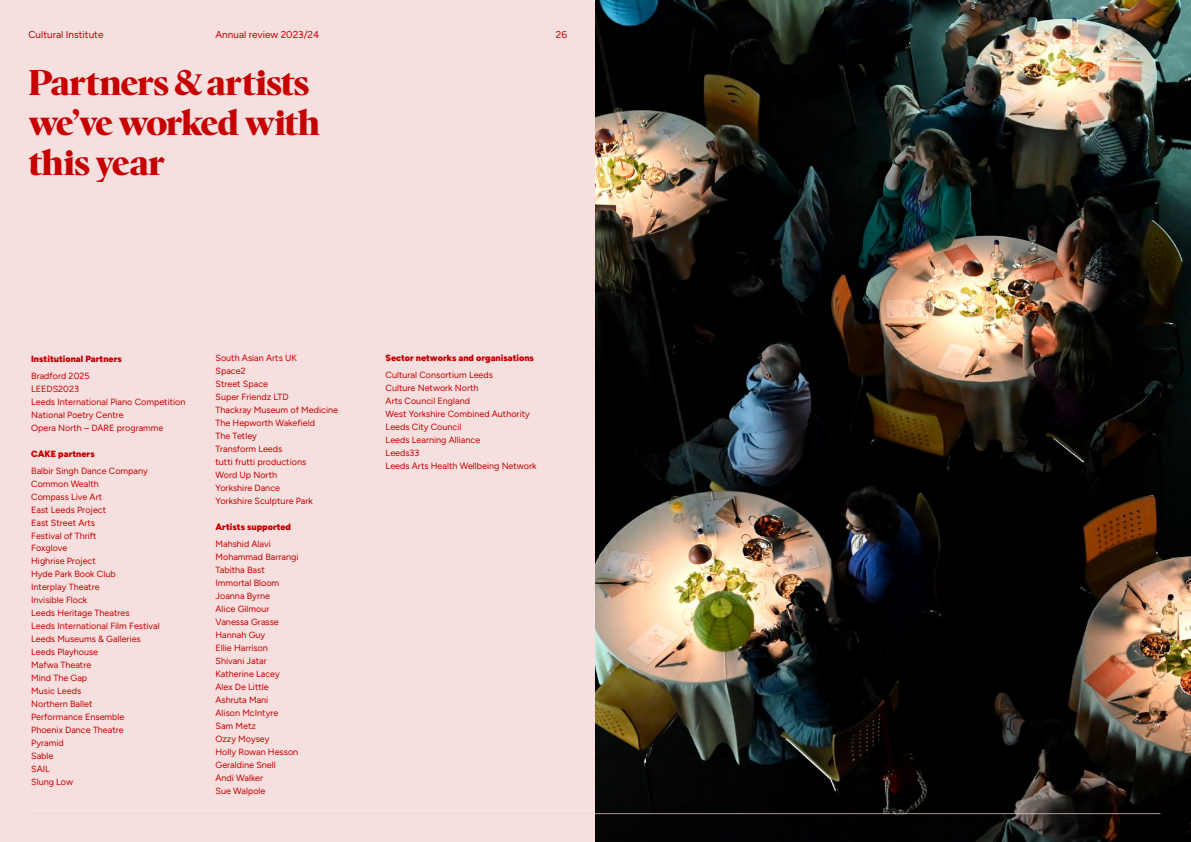
<style>
.page{position:relative;width:1191px;height:842px;background:#fff}
.page>*{position:absolute;margin:0;border:0;box-sizing:border-box;transform-origin:0 0}
.t1{font:800 37px/40px "Nicholas";letter-spacing:-.005em;color:#c70000}
.t2{font:300 10px "Figtree";color:#c70000}
.t3{font:300 9px/13px "Figtree";color:#c70000}
</style>
<div class="page">
<div style="left:0;top:0;width:595px;height:842px;background:#f6dfdf"></div>
<img style="left:595px;top:0;width:596px;height:842px">
<hr style="left:33px;top:813px;width:1127px;height:1px;background:#f3d2d2">
<p class="t2" style="left:28px;top:29px;width:77px">Cultural Institute</p>
<p class="t2" style="left:215px;top:29px;width:105px">Annual review 2023/24</p>
<p class="t1" style="left:28px;top:63px;width:293px">Partners &amp; artists we’ve worked with</p>
<p class="t1" style="left:28px;top:143px;width:138px">this year</p>
<p class="t2" style="left:556px;top:29px;width:13px">26</p>
<p class="t3" style="left:31px;top:352px;width:92px">Institutional Partners</p>
<p class="t3" style="left:31px;top:369px;width:156px">Bradford 2025<br>LEEDS2023<br>Leeds International Piano Competition<br>National Poetry Centre<br>Opera North – DARE programme</p>
<p class="t3" style="left:31px;top:447px;width:65px">CAKE partners</p>
<p class="t3" style="left:31px;top:464px;width:130px">Balbir Singh Dance Company<br>Common Wealth<br>Compass Live Art<br>East Leeds Project<br>East Street Arts<br>Festival of Thrift<br>Foxglove<br>Highrise Project<br>Hyde Park Book Club<br>Interplay Theatre<br>Invisible Flock<br>Leeds Heritage Theatres<br>Leeds International Film Festival<br>Leeds Museums &amp; Galleries<br>Leeds Playhouse<br>Mafwa Theatre<br>Mind The Gap<br>Music Leeds<br>Northern Ballet<br>Performance Ensemble<br>Phoenix Dance Theatre<br>Pyramid<br>Sable<br>SAIL<br>Slung Low</p>
<p class="t3" style="left:215px;top:352px;width:124px">South Asian Arts UK<br>Space2<br>Street Space<br>Super Friendz LTD<br>Thackray Museum of Medicine<br>The Hepworth Wakefield<br>The Tetley<br>Transform Leeds<br>tutti frutti productions<br>Word Up North<br>Yorkshire Dance<br>Yorkshire Sculpture Park</p>
<p class="t3" style="left:215px;top:521px;width:77px">Artists supported</p>
<p class="t3" style="left:215px;top:538px;width:85px">Mahshid Alavi<br>Mohammad Barrangi<br>Tabitha Bast<br>Immortal Bloom<br>Joanna Byrne<br>Alice Gilmour<br>Vanessa Grasse<br>Hannah Guy<br>Ellie Harrison<br>Shivani Jatar<br>Katherine Lacey<br>Alex De Little<br>Ashruta Mani<br>Alison McIntyre<br>Sam Metz<br>Ozzy Moysey<br>Holly Rowan Hesson<br>Geraldine Snell<br>Andi Walker<br>Sue Walpole</p>
<p class="t3" style="left:386px;top:352px;width:150px">Sector networks and organisations</p>
<p class="t3" style="left:386px;top:369px;width:152px">Cultural Consortium Leeds<br>Culture Network North<br>Arts Council England<br>West Yorkshire Combined Authority<br>Leeds City Council<br>Leeds Learning Alliance<br>Leeds33<br>Leeds Arts Health Wellbeing Network</p>
</div>
